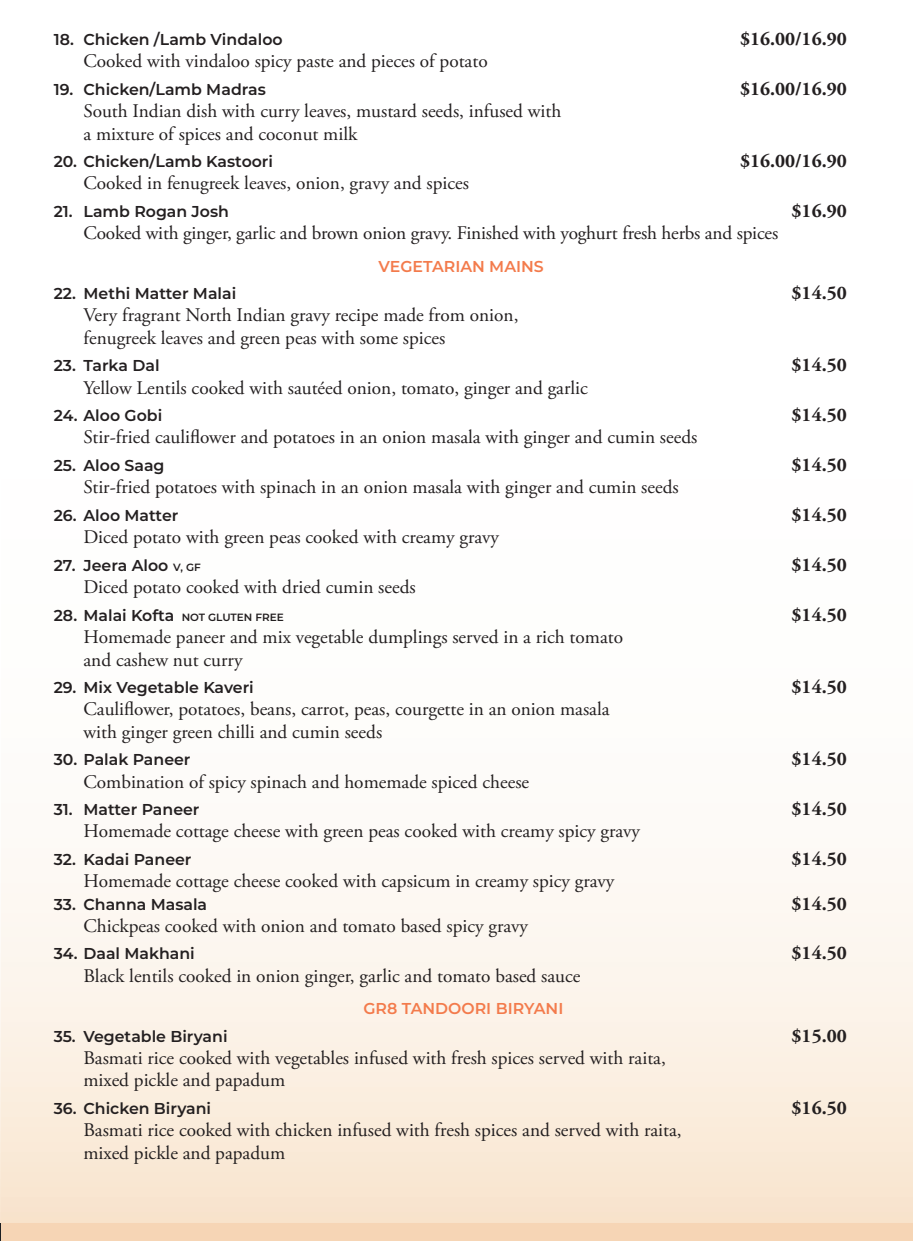
<style>
.page{position:relative;width:913px;height:1241px;background:#fff}
.page>*{position:absolute;margin:0;border:0;box-sizing:border-box;transform-origin:0 0}
.Body{font:19.25px/22.4px "Adobe Garamond Pro";color:#231f20}
.Body-2{font:700 19.25px "Adobe Garamond Pro";color:#231f20}
.Body-3{font:600 15.75px "Montserrat";color:#231f20}
.t1{font:600 15.75px "Montserrat";color:#f37b4c}
.s1{font-size:10.5px}
</style>
<div class="page">
<svg style="left:0;top:858px;width:2px;height:365px"></svg>
<svg style="left:0;top:1223px;width:2px;height:17px"></svg>
<svg style="left:2px;top:858px;width:911px;height:365px"></svg>
<div style="left:2px;top:1223px;width:911px;height:17px;background:#f6d5b5"></div>
<p class="Body-3" style="left:54px;top:28px;width:230px">18. Chicken /Lamb Vindaloo</p>
<p class="Body-2" style="left:740px;top:28px;width:108px">$16.00/16.90</p>
<p class="Body" style="left:83px;top:51px;width:406px">Cooked with vindaloo spicy paste and pieces of potato</p>
<p class="Body-3" style="left:54px;top:78px;width:214px">19. Chicken/Lamb Madras</p>
<p class="Body-2" style="left:740px;top:77px;width:108px">$16.00/16.90</p>
<p class="Body" style="left:83px;top:101px;width:479px">South Indian dish with curry leaves, mustard seeds, infused with a mixture of spices and coconut milk</p>
<p class="Body-3" style="left:54px;top:150px;width:221px">20. Chicken/Lamb Kastoori</p>
<p class="Body-2" style="left:740px;top:150px;width:108px">$16.00/16.90</p>
<p class="Body" style="left:83px;top:173px;width:387px">Cooked in fenugreek leaves, onion, gravy and spices</p>
<p class="Body-3" style="left:54px;top:200px;width:177px">21. Lamb Rogan Josh</p>
<p class="Body-2" style="left:791px;top:199px;width:57px">$16.90</p>
<p class="Body" style="left:83px;top:222px;width:696px">Cooked with ginger, garlic and brown onion gravy. Finished with yoghurt fresh herbs and spices</p>
<p class="t1" style="left:379px;top:255px;width:167px">VEGETARIAN MAINS</p>
<p class="Body-3" style="left:54px;top:282px;width:184px">22. Methi Matter Malai</p>
<p class="Body-2" style="left:791px;top:281px;width:57px">$14.50</p>
<p class="Body" style="left:83px;top:305px;width:436px">Very fragrant North Indian gravy recipe made from onion, fenugreek leaves and green peas with some spices</p>
<p class="Body-3" style="left:54px;top:354px;width:107px">23. Tarka Dal</p>
<p class="Body-2" style="left:791px;top:354px;width:57px">$14.50</p>
<p class="Body" style="left:83px;top:377px;width:506px">Yellow Lentils cooked with sautéed onion, tomato, ginger and garlic</p>
<p class="Body-3" style="left:54px;top:404px;width:110px">24. Aloo Gobi</p>
<p class="Body-2" style="left:791px;top:403px;width:57px">$14.50</p>
<p class="Body" style="left:83px;top:426px;width:615px">Stir-fried cauliflower and potatoes in an onion masala with ginger and cumin seeds</p>
<p class="Body-3" style="left:54px;top:454px;width:112px">25. Aloo Saag</p>
<p class="Body-2" style="left:791px;top:453px;width:57px">$14.50</p>
<p class="Body" style="left:83px;top:476px;width:597px">Stir-fried potatoes with spinach in an onion masala with ginger and cumin seeds</p>
<p class="Body-3" style="left:54px;top:503px;width:126px">26. Aloo Matter</p>
<p class="Body-2" style="left:791px;top:503px;width:57px">$14.50</p>
<p class="Body" style="left:83px;top:526px;width:417px">Diced potato with green peas cooked with creamy gravy</p>
<p class="Body-3" style="left:54px;top:554px;width:149px">27. Jeera Aloo <span class="s1">V, GF</span></p>
<p class="Body-2" style="left:791px;top:553px;width:57px">$14.50</p>
<p class="Body" style="left:83px;top:576px;width:334px">Diced potato cooked with dried cumin seeds</p>
<p class="Body-3" style="left:54px;top:604px;width:232px">28. Malai Kofta <span class="s1">NOT GLUTEN FREE</span></p>
<p class="Body-2" style="left:791px;top:603px;width:57px">$14.50</p>
<p class="Body" style="left:83px;top:626px;width:541px">Homemade paneer and mix vegetable dumplings served in a rich tomato and cashew nut curry</p>
<p class="Body-3" style="left:54px;top:676px;width:202px">29. Mix Vegetable Kaveri</p>
<p class="Body-2" style="left:791px;top:675px;width:57px">$14.50</p>
<p class="Body" style="left:83px;top:698px;width:527px">Cauliflower, potatoes, beans, carrot, peas, courgette in an onion masala with ginger green chilli and cumin seeds</p>
<p class="Body-3" style="left:54px;top:748px;width:138px">30. Palak Paneer</p>
<p class="Body-2" style="left:791px;top:747px;width:57px">$14.50</p>
<p class="Body" style="left:83px;top:771px;width:447px">Combination of spicy spinach and homemade spiced cheese</p>
<p class="Body-3" style="left:54px;top:798px;width:147px">31. Matter Paneer</p>
<p class="Body-2" style="left:791px;top:797px;width:57px">$14.50</p>
<p class="Body" style="left:83px;top:820px;width:558px">Homemade cottage cheese with green peas cooked with creamy spicy gravy</p>
<p class="Body-3" style="left:54px;top:848px;width:139px">32. Kadai Paneer</p>
<p class="Body-2" style="left:791px;top:847px;width:57px">$14.50</p>
<p class="Body" style="left:83px;top:870px;width:532px">Homemade cottage cheese cooked with capsicum in creamy spicy gravy</p>
<p class="Body-3" style="left:54px;top:892px;width:155px">33. Channa Masala</p>
<p class="Body-2" style="left:791px;top:892px;width:57px">$14.50</p>
<p class="Body" style="left:83px;top:915px;width:446px">Chickpeas cooked with onion and tomato based spicy gravy</p>
<p class="Body-3" style="left:54px;top:942px;width:143px">34. Daal Makhani</p>
<p class="Body-2" style="left:791px;top:942px;width:57px">$14.50</p>
<p class="Body" style="left:83px;top:965px;width:498px">Black lentils cooked in onion ginger, garlic and tomato based sauce</p>
<p class="t1" style="left:363px;top:997px;width:201px">GR8 TANDOORI BIRYANI</p>
<p class="Body-3" style="left:54px;top:1024px;width:175px">35. Vegetable Biryani</p>
<p class="Body-2" style="left:791px;top:1024px;width:57px">$15.00</p>
<p class="Body" style="left:83px;top:1047px;width:584px">Basmati rice cooked with vegetables infused with fresh spices served with raita, mixed pickle and papadum</p>
<p class="Body-3" style="left:54px;top:1096px;width:159px">36. Chicken Biryani</p>
<p class="Body-2" style="left:791px;top:1096px;width:57px">$16.50</p>
<p class="Body" style="left:83px;top:1119px;width:600px">Basmati rice cooked with chicken infused with fresh spices and served with raita, mixed pickle and papadum</p>
</div>
